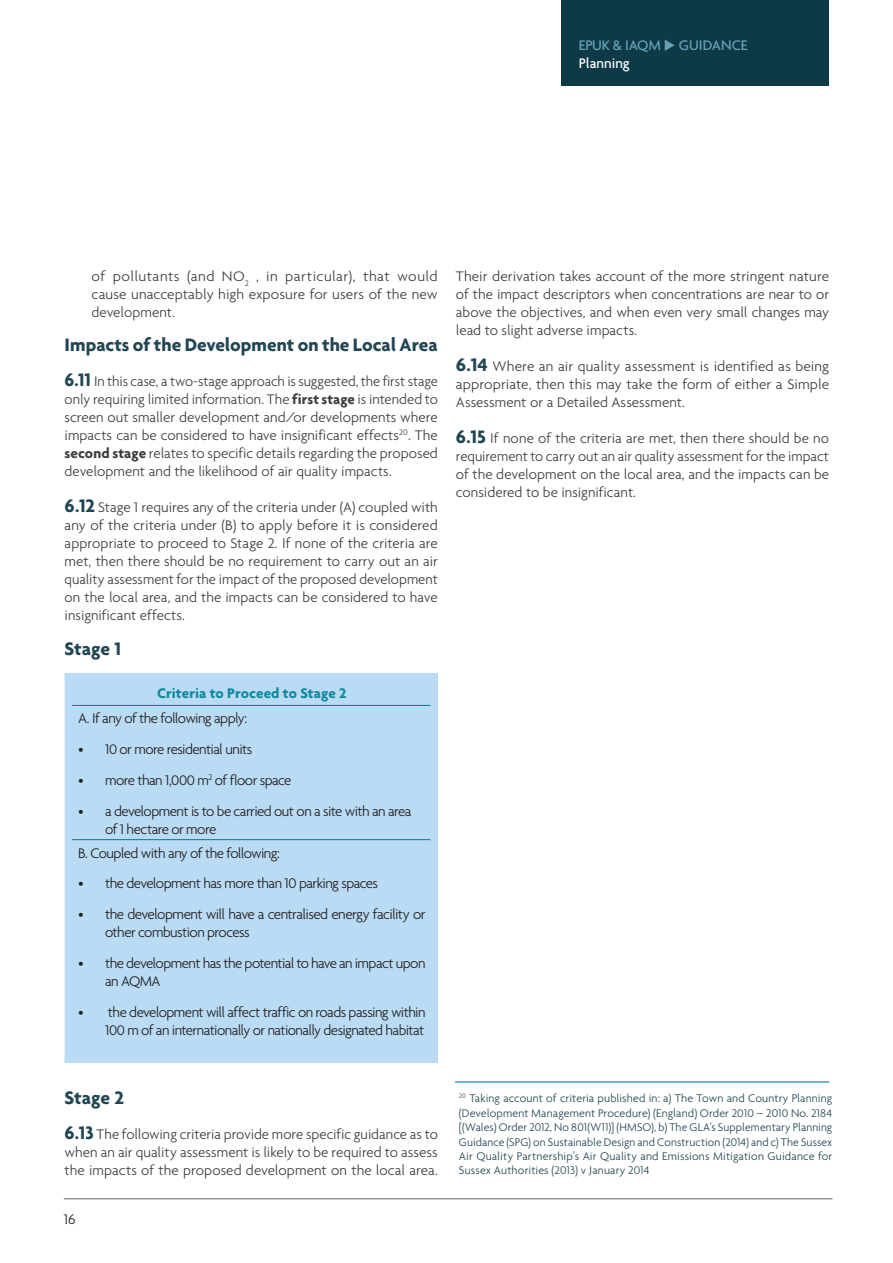
<style>
.page{position:relative;width:893px;height:1263px;background:#fff}
.page>*{position:absolute;margin:0;border:0;box-sizing:border-box;transform-origin:0 0}
._03_RevisedBody_Just{font:700 19.5px "Agenda";color:#214653}
.t1{font:300 15.15px/18px "Agenda";letter-spacing:-.04em;color:#231f20}
._03_RevisedBody_Just-2{font:300 15px/18px "Agenda";color:#3e3e3f;text-align:justify}
.t2{font:300 15px/18px "Agenda";letter-spacing:-.04em;color:#231f20}
.t3{font:500 15px/18px "Agenda";color:#66a3b7}
.t4{font:700 15px "Agenda";letter-spacing:.005em;color:#1387a0}
._03_RevisedBody_Just-3{font:300 12px/14.4px "Agenda";letter-spacing:.01em;color:#214653;text-align:justify}
.s1{color:#fff}
.s2{font-weight:700;font-size:19.5px;color:#214653}
.s3{font-weight:700}
</style>
<div class="page">
<hr style="left:64px;top:1198px;width:768px;height:1px;background:#636569">
<div style="left:562px;top:0;width:267px;height:85px;background:#0e3a48"></div>
<div style="left:68px;top:677px;width:366px;height:382px;background:#b9dbf3"></div>
<svg style="left:74px;top:704px;width:355px;height:137px"></svg>
<hr style="left:72px;top:705px;width:360px;height:1px;background:#007e98">
<hr style="left:72px;top:839px;width:360px;height:1px;background:#007e98">
<div style="left:65px;top:673px;width:373px;height:390px;border:8px solid #b9dbf3"></div>
<hr style="left:455px;top:1081px;width:374px;height:2px;background:#5099af">
<p class="t3" style="left:579px;top:36px;width:170px">EPUK &amp; IAQM ◆ GUIDANCE<br><span class="s1">Planning</span></p>
<p class="_03_RevisedBody_Just-2" style="left:92px;top:267px;width:348px">of pollutants (and NO<sub>2</sub> , in particular), that would cause unacceptably high exposure for users of the new development.</p>
<p class="_03_RevisedBody_Just" style="left:65px;top:333px;width:375px">Impacts of the Development on the Local Area</p>
<p class="_03_RevisedBody_Just-2" style="left:65px;top:372px;width:375px"><span class="s2">6.11</span> In this case, a two-stage approach is suggested, the first stage only requiring limited information. The <span class="s3">first stage</span> is intended to screen out smaller development and/or developments where impacts can be considered to have insignificant effects<sup>20</sup>. The <span class="s3">second stage</span> relates to specific details regarding the proposed development and the likelihood of air quality impacts.</p>
<p class="_03_RevisedBody_Just-2" style="left:65px;top:498px;width:375px"><span class="s2">6.12</span> Stage 1 requires any of the criteria under (A) coupled with any of the criteria under (B) to apply before it is considered appropriate to proceed to Stage 2. If none of the criteria are met, then there should be no requirement to carry out an air quality assessment for the impact of the proposed development on the local area, and the impacts can be considered to have insignificant effects.</p>
<p class="_03_RevisedBody_Just" style="left:65px;top:636px;width:58px">Stage 1</p>
<p class="t4" style="left:157px;top:684px;width:191px">Criteria to Proceed to Stage 2</p>
<p class="t2" style="left:78px;top:709px;width:171px">A. If any of the following apply:</p>
<p class="t2" style="left:78px;top:740px;width:176px">• 10 or more residential units</p>
<p class="t2" style="left:78px;top:771px;width:215px">• more than 1,000 m<sup>2</sup> of floor space</p>
<p class="t2" style="left:105px;top:801px;width:308px;text-indent:-27px">• a development is to be carried out on a site with an area of 1 hectare or more</p>
<p class="t2" style="left:78px;top:843px;width:203px">B. Coupled with any of the following:</p>
<p class="t1" style="left:78px;top:874px;width:302px">• the development has more than 10 parking spaces</p>
<p class="t1" style="left:105px;top:905px;width:322px;text-indent:-27px">• the development will have a centralised energy facility or other combustion process</p>
<p class="t1" style="left:105px;top:954px;width:322px;text-indent:-27px">• the development has the potential to have an impact upon an AQMA</p>
<p class="t1" style="left:78px;top:1002px;width:349px;text-align:right">• the development will affect traffic on roads passing within<br>100 m of an internationally or nationally designated habitat</p>
<p class="_03_RevisedBody_Just-2" style="left:456px;top:267px;width:375px">Their derivation takes account of the more stringent nature of the impact descriptors when concentrations are near to or above the objectives, and when even very small changes may lead to slight adverse impacts.</p>
<p class="_03_RevisedBody_Just-2" style="left:456px;top:357px;width:375px"><span class="s2">6.14</span> Where an air quality assessment is identified as being appropriate, then this may take the form of either a Simple Assessment or a Detailed Assessment.</p>
<p class="_03_RevisedBody_Just-2" style="left:456px;top:429px;width:375px"><span class="s2">6.15</span> If none of the criteria are met, then there should be no requirement to carry out an air quality assessment for the impact of the development on the local area, and the impacts can be considered to be insignificant.</p>
<p class="_03_RevisedBody_Just" style="left:65px;top:1085px;width:61px">Stage 2</p>
<p class="_03_RevisedBody_Just-2" style="left:65px;top:1124px;width:375px"><span class="s2">6.13</span> The following criteria provide more specific guidance as to when an air quality assessment is likely to be required to assess the impacts of the proposed development on the local area.</p>
<p class="t2" style="left:64px;top:1210px;width:13px">16</p>
<p class="_03_RevisedBody_Just-3" style="left:459px;top:1091px;width:375px"><sup>20</sup> Taking account of criteria published in: a) The Town and Country Planning (Development Management Procedure) (England) Order 2010 – 2010 No. 2184 [(Wales) Order 2012, No 801(W11)] (HMSO), b) The GLA’s Supplementary Planning Guidance (SPG) on Sustainable Design and Construction (2014) and c) The Sussex Air Quality Partnership’s Air Quality and Emissions Mitigation Guidance for Sussex Authorities (2013) v January 2014</p>
</div>
